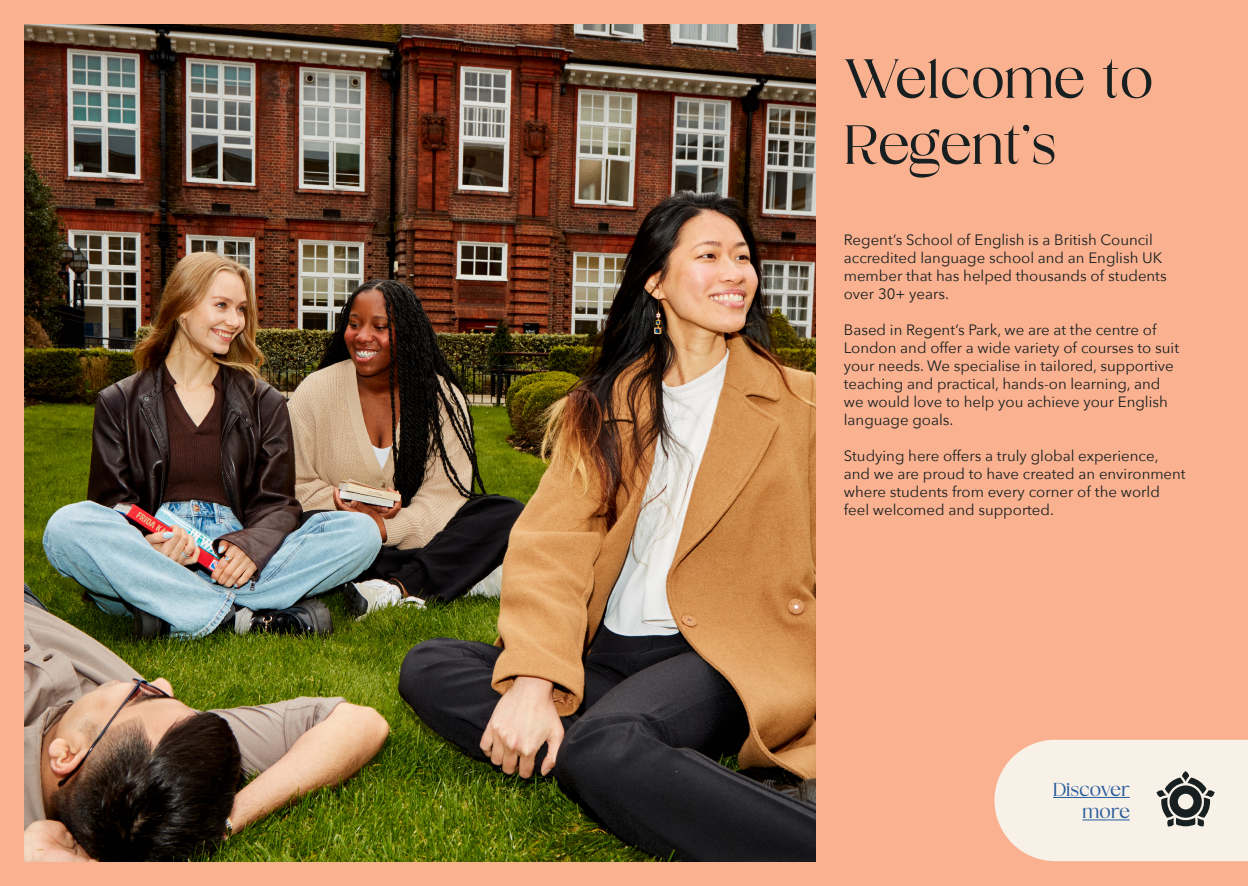
<style>
.page{position:relative;width:1248px;height:886px;background:#fff}
.page>*{position:absolute;margin:0;border:0;box-sizing:border-box;transform-origin:0 0}
.t1{font:55px/66px "Magnole";color:#171f20}
.t2{font:18.75px/22.5px "Magnole";letter-spacing:-.01em;color:#275b9b;text-align:right}
.t3{font:15px/18px "Avenir Next";color:#171f20}
</style>
<div class="page">
<div style="left:0;top:0;width:1247px;height:886px;background:#fab190"></div>
<img style="left:25px;top:25px;width:790px;height:836px">
<svg style="left:994px;top:740px;width:253px;height:121px;background:#ebe2d9"></svg>
<h1 class="t1" style="left:843px;top:48px;width:311px">Welcome to<br>Regent’s</h1>
<p class="t3" style="left:843px;top:230px;width:324px">Regent’s School of English is a British Council accredited language school and an English UK member that has helped thousands of students over 30+ years.</p>
<p class="t3" style="left:843px;top:320px;width:337px">Based in Regent’s Park, we are at the centre of London and offer a wide variety of courses to suit your needs. We specialise in tailored, supportive teaching and practical, hands-on learning, and we would love to help you achieve your English language goals.</p>
<p class="t3" style="left:843px;top:446px;width:343px">Studying here offers a truly global experience, and we are proud to have created an environment where students from every corner of the world feel welcomed and supported.</p>
<p class="t2" style="left:1052px;top:778px;width:78px">Discover more</p>
</div>
